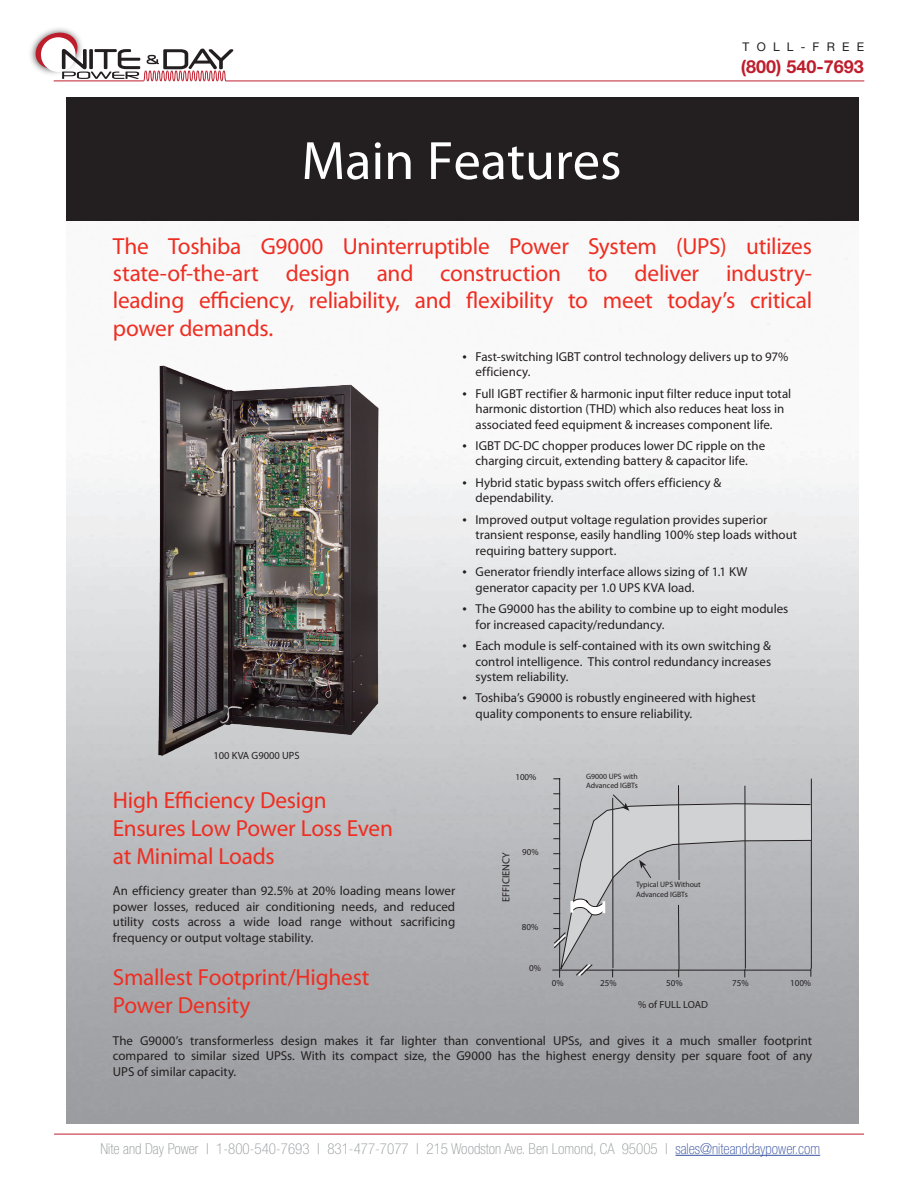
<style>
.page{position:relative;width:918px;height:1188px;background:#fff}
.page>*{position:absolute;margin:0;border:0;box-sizing:border-box;transform-origin:0 0}
.t1{font:54.45px "Myriad Pro";color:#fff}
.t2{font:23.25px/27.9px "Myriad Pro";letter-spacing:-.01em;color:#ee2e22}
.t3{font:700 18px "Helvetica Neue LT Std";color:#be1d2c}
.t4{font:100 condensed 15px "Helvetica Neue LT Std";color:#939698}
.t5{font:12.9px/15.6px "Myriad Pro";color:#231f20}
.t6{font:12px "Helvetica Neue LT Std";letter-spacing:.6em;color:#231f20}
.t7{font:10.5px "Myriad Pro";color:#231f20}
.t8{font:10.35px "Myriad Pro";color:#231f20}
.t9{font:9px "Myriad Pro";color:#231f20}
.t10{font:7.8px/9.3px "Myriad Pro";color:#231f20}
.s1{font-size:15.6px}
.s2{color:#3853a3}
</style>
<div class="page">
<hr style="left:54px;top:1134px;width:810px;height:1px;background:#be1d2c">
<hr style="left:675px;top:1155px;width:145px;height:1px;background:#3853a3">
<img style="left:30px;top:28px;width:38px;height:35px">
<svg style="left:33px;top:30px;width:200px;height:52px"></svg>
<hr style="left:226px;top:81px;width:638px;height:1px;background:#be1d2c">
<div style="left:66px;top:98px;width:793px;height:123px;background:#231f20"></div>
<svg style="left:552px;top:778px;width:260px;height:200px;background:#b7b8bb"></svg>
<img style="left:127px;top:351px;width:277px;height:409px">
<h1 class="t1" style="left:302px;top:127px;width:322px">Main Features</h1>
<p class="t6" style="left:743px;top:40px;width:123px">TOLL-FREE</p>
<h3 class="t3" style="left:741px;top:55px;width:125px">(800) 540-7693</h3>
<h2 class="t2" style="left:113px;top:232px;width:701px;line-height:27.2px;text-align:justify">The Toshiba G9000 Uninterruptible Power System (UPS) utilizes state-of-the-art design and construction to deliver industry&shy;leading efficiency, reliability, and flexibility to meet today’s critical power demands.</h2>
<p class="t7" style="left:213px;top:749px;width:88px">100 KVA G9000 UPS</p>
<p class="t5" style="left:476px;top:348px;width:314px;text-indent:-13px"><span class="s1">•</span> Fast-switching IGBT control technology delivers up to 97% efficiency.</p>
<p class="t5" style="left:463px;top:385px;width:330px;text-align:center"><span class="s1">•</span> Full IGBT rectifier &amp; harmonic input filter reduce input total harmonic distortion (THD) which also reduces heat loss in associated feed equipment &amp; increases component life.</p>
<p class="t5" style="left:463px;top:438px;width:304px;text-align:center"><span class="s1">•</span> IGBT DC-DC chopper produces lower DC ripple on the charging circuit, extending battery &amp; capacitor life.</p>
<p class="t5" style="left:476px;top:475px;width:247px;text-indent:-13px"><span class="s1">•</span> Hybrid static bypass switch offers efficiency &amp; dependability.</p>
<p class="t5" style="left:476px;top:511px;width:323px;text-indent:-13px"><span class="s1">•</span> Improved output voltage regulation provides superior transient response, easily handling 100% step loads without requiring battery support.</p>
<p class="t5" style="left:476px;top:564px;width:273px;text-indent:-13px"><span class="s1">•</span> Generator friendly interface allows sizing of 1.1 KW generator capacity per 1.0 UPS KVA load.</p>
<p class="t5" style="left:476px;top:601px;width:314px;text-indent:-13px"><span class="s1">•</span> The G9000 has the ability to combine up to eight modules for increased capacity/redundancy.</p>
<p class="t5" style="left:476px;top:638px;width:297px;text-align:justify;text-indent:-13px"><span class="s1">•</span> Each module is self-contained with its own switching &amp; control intelligence. This control redundancy increases system reliability.</p>
<p class="t5" style="left:476px;top:690px;width:282px;text-indent:-13px"><span class="s1">•</span> Toshiba’s G9000 is robustly engineered with highest quality components to ensure reliability.</p>
<p class="t9" style="left:515px;top:771px;width:23px">100%</p>
<p class="t10" style="left:586px;top:772px;width:53px">G9000 UPS with<br>Advanced IGBTs</p>
<h2 class="t2" style="left:113px;top:786px;width:282px">High Efficiency Design<br>Ensures Low Power Loss Even at Minimal Loads</h2>
<p class="t5" style="left:113px;top:883px;width:344px;text-align:justify">An efficiency greater than 92.5% at 20% loading means lower power losses, reduced air conditioning needs, and reduced utility costs across a wide load range without sacrificing frequency or output voltage stability.</p>
<h2 class="t2" style="left:113px;top:963px;width:258px">Smallest Footprint/Highest<br>Power Density</h2>
<p class="t5" style="left:113px;top:1032px;width:701px;text-align:justify">The G9000’s transformerless design makes it far lighter than conventional UPSs, and gives it a much smaller footprint compared to similar sized UPSs. With its compact size, the G9000 has the highest energy density per square foot of any UPS of similar capacity.</p>
<p class="t9" style="left:522px;top:846px;width:18px">90%</p>
<p class="t8" style="left:500px;top:902px;width:51px;rotate:-90deg">EFFICIENCY</p>
<p class="t10" style="left:636px;top:880px;width:66px">Typical UPS Without<br>Advanced IGBTs</p>
<p class="t9" style="left:522px;top:921px;width:18px">80%</p>
<p class="t9" style="left:529px;top:962px;width:13px">0%</p>
<p class="t9" style="left:600px;top:977px;width:18px">25%</p>
<p class="t9" style="left:666px;top:977px;width:18px">50%</p>
<p class="t9" style="left:732px;top:977px;width:18px">75%</p>
<p class="t9" style="left:790px;top:977px;width:23px">100%</p>
<p class="t9" style="left:552px;top:978px;width:13px">0%</p>
<p class="t8" style="left:638px;top:998px;width:71px">% of FULL LOAD</p>
<p class="t4" style="left:100px;top:1140px;width:721px">Nite and Day Power | 1-800-540-7693 | 831-477-7077 | 215 Woodston Ave. Ben Lomond, CA 95005 | <span class="s2">sales@niteanddaypower.com</span></p>
</div>
